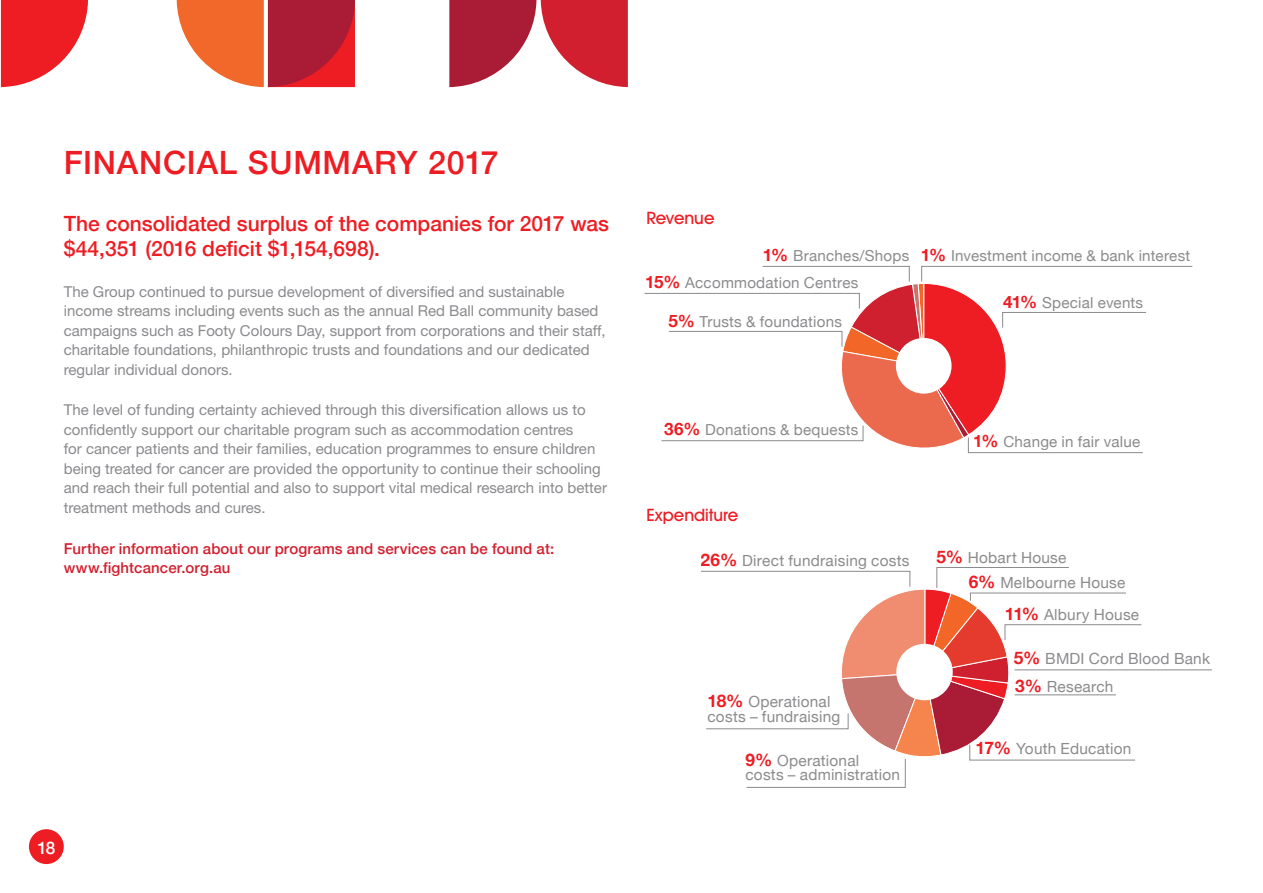
<style>
.page{position:relative;width:1263px;height:893px;background:#fff}
.page>*{position:absolute;margin:0;border:0;box-sizing:border-box;transform-origin:0 0}
.t1{font:500 32.1px "Helvetica Neue";letter-spacing:.025em;color:#ee1d23}
.t2{font:500 21px/25.5px "Helvetica Neue";color:#ee1d23}
.t3{font:500 17.25px "Avant Garde IT Cby BT";color:#ee1d23}
.t4{font:500 17.25px "Helvetica Neue";color:#fff}
.t5{font:15.3px/14.7px "Helvetica Neue";letter-spacing:.015em;color:#8b8a8d}
.t6{font:15.15px "Helvetica Neue";letter-spacing:.015em;color:#8b8a8d}
.t7{font:15px/19.5px "Helvetica Neue";color:#8a8a8e}
.t8{font:500 15px/19.5px "Helvetica Neue";letter-spacing:.01em;color:#d21f2f}
.s1{font-weight:700;font-size:17.1px;color:#ee1d23}
.s2{font-weight:700;font-size:17.25px;color:#ee1d23}
</style>
<div class="page">
<div style="left:29px;top:829px;width:35px;height:35px;background:#ee1d23;border-radius:50%"></div>
<svg style="left:1px;top:0;width:87px;height:87px"></svg>
<svg style="left:449px;top:0;width:179px;height:87px"></svg>
<svg style="left:177px;top:0;width:178px;height:87px;background:#d75649"></svg>
<svg style="left:644px;top:266px;width:549px;height:188px"></svg>
<div style="left:896px;top:338px;width:55px;height:56px;background:#fff;border-radius:50%"></div>
<hr style="left:1014px;top:670px;width:198px;height:1px;background:#8b8a8d">
<svg style="left:701px;top:567px;width:441px;height:221px"></svg>
<div style="left:896px;top:644px;width:57px;height:56px;background:#fff;border-radius:50%"></div>
<h1 class="t1" style="left:64px;top:137px;width:437px">FINANCIAL SUMMARY 2017</h1>
<h2 class="t2" style="left:64px;top:209px;width:547px">The consolidated surplus of the companies for 2017 was $44,351 (2016 deficit $1,154,698).</h2>
<p class="t7" style="left:64px;top:281px;width:543px">The Group continued to pursue development of diversified and sustainable income streams including events such as the annual Red Ball community based campaigns such as Footy Colours Day, support from corporations and their staff, charitable foundations, philanthropic trusts and foundations and our dedicated regular individual donors.</p>
<p class="t7" style="left:64px;top:400px;width:545px">The level of funding certainty achieved through this diversification allows us to confidently support our charitable program such as accommodation centres<br>for cancer patients and their families, education programmes to ensure children being treated for cancer are provided the opportunity to continue their schooling and reach their full potential and also to support vital medical research into better treatment methods and cures.</p>
<p class="t8" style="left:64px;top:537px;width:492px">Further information about our programs and services can be found at: www.fightcancer.org.au</p>
<p class="t4" style="left:37px;top:834px;width:20px">18</p>
<p class="t3" style="left:646px;top:207px;width:70px">Revenue</p>
<p class="t6" style="left:763px;top:245px;width:429px"><span class="s1">1%</span> Branches/Shops <span class="s1">1%</span> Investment income &amp; bank interest</p>
<p class="t6" style="left:645px;top:272px;width:215px"><span class="s1">15%</span> Accommodation Centres</p>
<p class="t6" style="left:668px;top:310px;width:175px"><span class="s1">5%</span> Trusts &amp; foundations</p>
<p class="t6" style="left:664px;top:418px;width:196px"><span class="s1">36%</span> Donations &amp; bequests</p>
<p class="t3" style="left:646px;top:504px;width:93px">Expenditure</p>
<p class="t6" style="left:1003px;top:291px;width:142px"><span class="s1">41%</span> Special events</p>
<p class="t6" style="left:973px;top:430px;width:168px"><span class="s1">1%</span> Change in fair value</p>
<p class="t5" style="left:700px;top:554px;width:211px"><span class="s2">26%</span> Direct fundraising costs</p>
<p class="t5" style="left:936px;top:551px;width:132px"><span class="s2">5%</span> Hobart House</p>
<p class="t5" style="left:707px;top:695px;width:134px"><span class="s2">18%</span> Operational costs – fundraising</p>
<p class="t5" style="left:745px;top:754px;width:156px"><span class="s2">9%</span> Operational costs – administration</p>
<p class="t5" style="left:1005px;top:568px;width:136px;line-height:31.7px;text-indent:-36px"><span class="s2">6%</span> Melbourne House<br><span class="s2">11%</span> Albury House</p>
<p class="t5" style="left:1014px;top:645px;width:198px;line-height:27.9px"><span class="s2">5%</span> BMDI Cord Blood Bank<br><span class="s2">3%</span> Research</p>
<p class="t5" style="left:975px;top:742px;width:157px"><span class="s2">17%</span> Youth Education</p>
</div>
